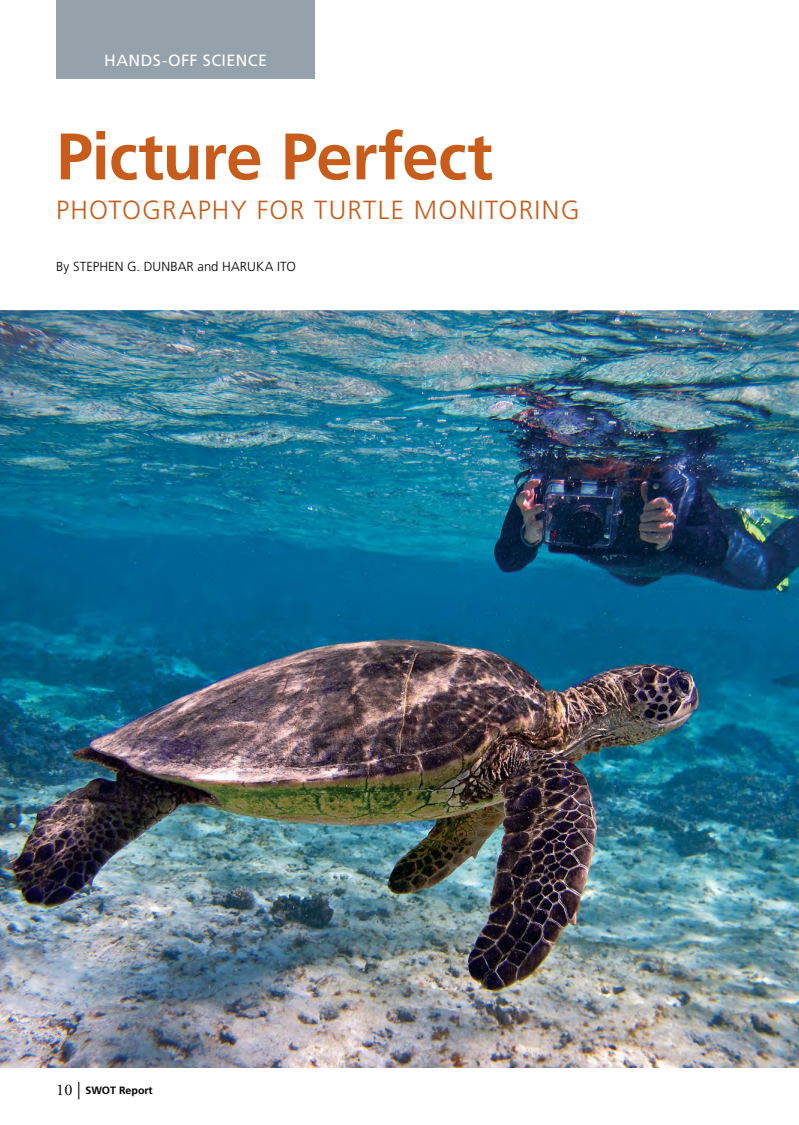
<style>
.page{position:relative;width:799px;height:1125px;background:#fff}
.page>*{position:absolute;margin:0;border:0;box-sizing:border-box;transform-origin:0 0}
.t1{font:700 65.62px "Frutiger";letter-spacing:-.015em;color:#c85c1a}
.t2{font:300 26.25px "Frutiger";letter-spacing:.045em;color:#c85c1a}
.t3{font:16.25px "Frutiger";letter-spacing:.02em;color:#fff}
.t4{font:300 13.12px "Frutiger";letter-spacing:.005em;color:#000}
.t5{font:700 10.62px "Frutiger";color:#000}
.s1{font-family:"Adobe Garamond Pro";font-weight:400;font-size:16.25px}
.s2{font-family:"Adobe Garamond Pro";font-weight:400;font-size:17.5px}
</style>
<div class="page">
<img style="left:0;top:311px;width:799px;height:757px">
<div style="left:56px;top:0;width:259px;height:79px;background:#95a2ac"></div>
<p class="t3" style="left:104px;top:50px;width:164px">HANDS-OFF SCIENCE</p>
<h1 class="t1" style="left:56px;top:118px;width:438px">Picture Perfect</h1>
<p class="t2" style="left:56px;top:195px;width:525px">PHOTOGRAPHY FOR TURTLE MONITORING</p>
<p class="t4" style="left:56px;top:259px;width:241px">By STEPHEN G. DUNBAR and HARUKA ITO</p>
<p class="t5" style="left:56px;top:1084px;width:98px"><span class="s1">10</span> <span class="s2">|</span> SWOT Report</p>
</div>
